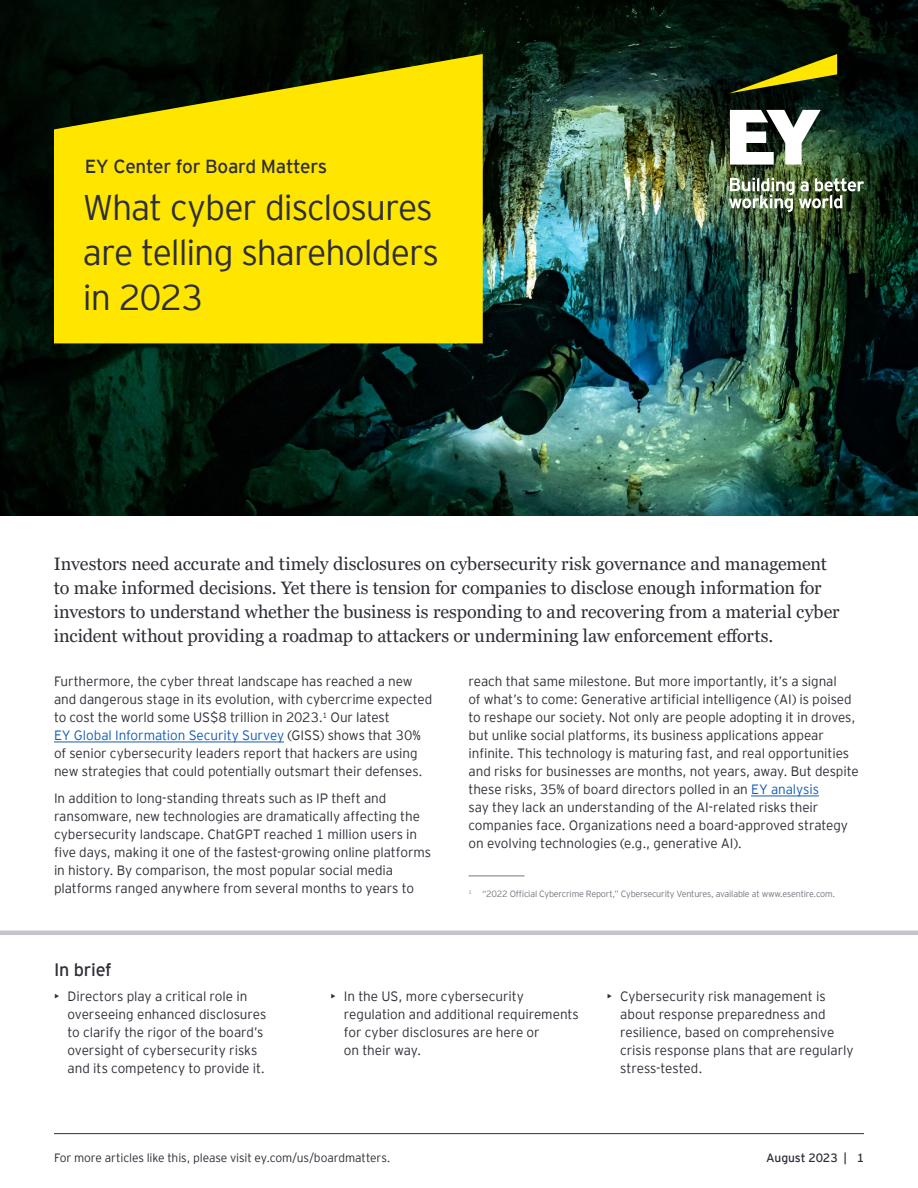
<style>
.page{position:relative;width:918px;height:1188px;background:#fff}
.page>*{position:absolute;margin:0;border:0;box-sizing:border-box;transform-origin:0 0}
.t1{font:300 35.7px/44.7px "EY Interstate";letter-spacing:-.03em;color:#2e2e38}
.t2{font:18.9px "EY Interstate";letter-spacing:-.02em;color:#2e2e38}
.t3{font:18px/24px "Georgia Pro";letter-spacing:-.005em;color:#2e2e38}
.t4{font:18px "EY Interstate";letter-spacing:-.015em;color:#2e2e38}
.t5{font:300 13.5px/18px "EY Interstate";letter-spacing:-.005em;color:#2e2e38}
.t6{font:300 12px "EY Interstate";letter-spacing:-.01em;color:#2e2e38}
.t7{font:12px "EY Interstate";letter-spacing:-.005em;color:#2e2e38}
.t8{font:300 9px "EY Interstate";letter-spacing:-.02em;color:#747480}
.s1{color:#155cb4}
</style>
<div class="page">
<img style="left:0;top:0;width:918px;height:516px">
<img style="left:443px;top:0;width:475px;height:511px">
<hr style="left:54px;top:1133px;width:810px;height:1px;background:#2e2e38">
<hr style="left:54px;top:742px;width:230px;height:1px;background:#155cb4">
<hr style="left:751px;top:796px;width:68px;height:1px;background:#155cb4">
<svg style="left:729px;top:54px;width:108px;height:39px;background:#434909"></svg>
<img style="left:729px;top:110px;width:135px;height:102px">
<svg style="left:54px;top:54px;width:429px;height:289px;background:#ddc900"></svg>
<hr style="left:469px;top:876px;width:55px;height:1px;background:#747480">
<hr style="left:0;top:931px;width:918px;height:4px;background:#c4c4cd">
<h2 class="t2" style="left:85px;top:153px;width:244px">EY Center for Board Matters</h2>
<h1 class="t1" style="left:83px;top:183px;width:358px">What cyber disclosures are telling shareholders in 2023</h1>
<p class="t3" style="left:54px;top:552px;width:787px">Investors need accurate and timely disclosures on cybersecurity risk governance and management to make informed decisions. Yet there is tension for companies to disclose enough information for investors to understand whether the business is responding to and recovering from a material cyber incident without providing a roadmap to attackers or undermining law enforcement efforts.</p>
<p class="t5" style="left:54px;top:672px;width:380px">Furthermore, the cyber threat landscape has reached a new and dangerous stage in its evolution, with cybercrime expected to cost the world some US$8 trillion in 2023.<sup>1</sup> Our latest<br><span class="s1">EY Global Information Security Survey</span> (GISS) shows that 30% of senior cybersecurity leaders report that hackers are using new strategies that could potentially outsmart their defenses.</p>
<p class="t5" style="left:54px;top:789px;width:379px">In addition to long-standing threats such as IP theft and ransomware, new technologies are dramatically affecting the cybersecurity landscape. ChatGPT reached 1 million users in five days, making it one of the fastest-growing online platforms in history. By comparison, the most popular social media platforms ranged anywhere from several months to years to</p>
<p class="t5" style="left:469px;top:672px;width:392px">reach that same milestone. But more importantly, it’s a signal<br>of what’s to come: Generative artificial intelligence (AI) is poised to reshape our society. Not only are people adopting it in droves, but unlike social platforms, its business applications appear infinite. This technology is maturing fast, and real opportunities and risks for businesses are months, not years, away. But despite these risks, 35% of board directors polled in an <span class="s1">EY analysis<br></span>say they lack an understanding of the AI-related risks their companies face. Organizations need a board-approved strategy on evolving technologies (e.g., generative AI).</p>
<p class="t8" style="left:469px;top:887px;width:368px"><sup>1</sup> “2022 Official Cybercrime Report,” Cybersecurity Ventures, available at www.esentire.com.</p>
<h3 class="t4" style="left:54px;top:957px;width:59px">In brief</h3>
<p class="t5" style="left:68px;top:987px;width:200px;text-indent:-14px">• Directors play a critical role in overseeing enhanced disclosures to clarify the rigor of the board’s oversight of cybersecurity risks and its competency to provide it.</p>
<p class="t5" style="left:344px;top:987px;width:237px;text-indent:-14px">• In the US, more cybersecurity regulation and additional requirements for cyber disclosures are here or<br>on their way.</p>
<p class="t5" style="left:620px;top:987px;width:235px;text-indent:-14px">• Cybersecurity risk management is about response preparedness and resilience, based on comprehensive crisis response plans that are regularly stress-tested.</p>
<p class="t6" style="left:54px;top:1149px;width:338px">For more articles like this, please visit ey.com/us/boardmatters.</p>
<p class="t7" style="left:766px;top:1149px;width:99px">August 2023 | 1</p>
</div>
